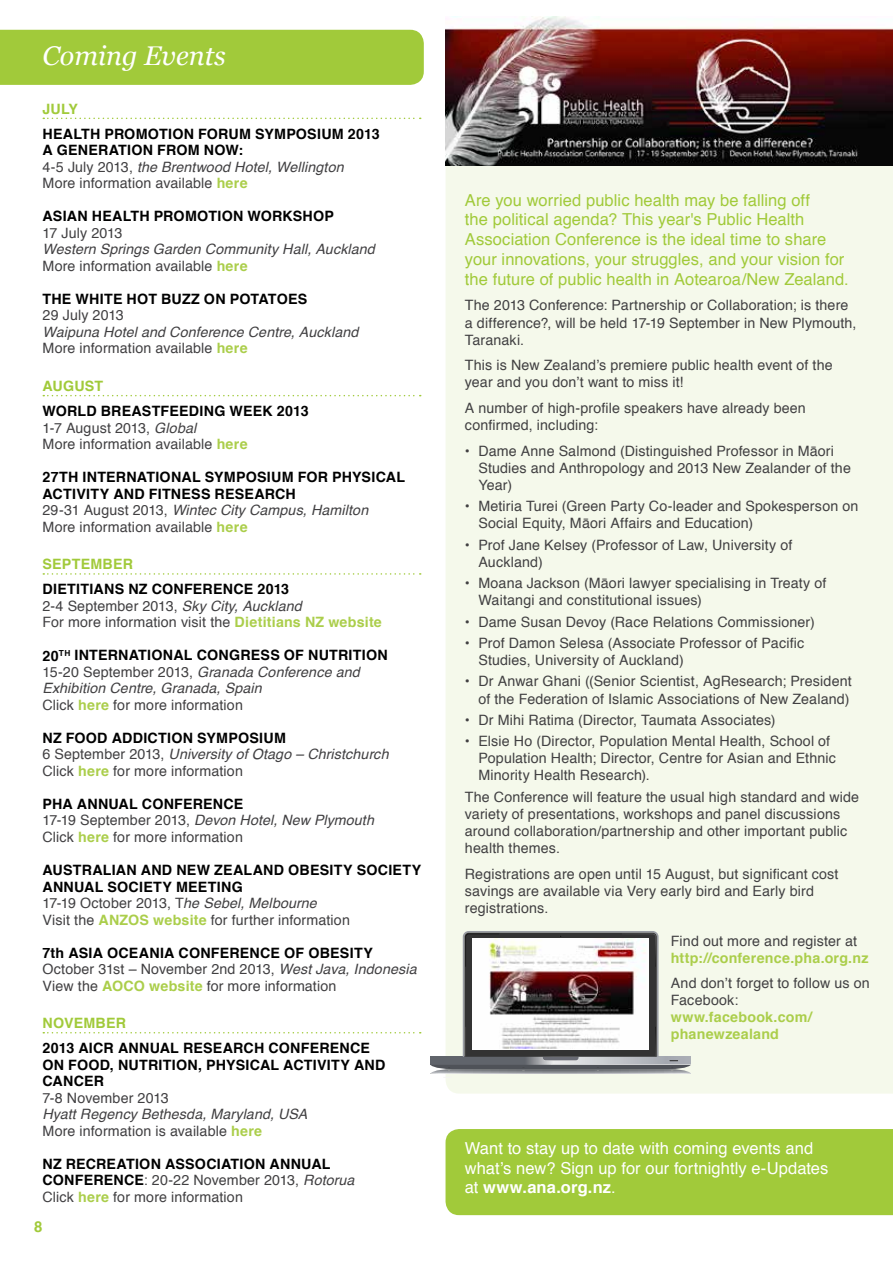
<style>
.page{position:relative;width:893px;height:1263px;background:#fff}
.page>*{position:absolute;margin:0;border:0;box-sizing:border-box;transform-origin:0 0}
.t1{font:italic 27px "Georgia";color:#fff}
.t2{font:16.5px/19.8px "Helvetica";letter-spacing:.005em;color:#a1ca3a}
.t3{font:16.5px/19.8px "Helvetica";letter-spacing:.005em;color:#fff}
.t4{font:700 15px "Helvetica";color:#a1ca3a}
.t5{font:14.25px/17.1px "Helvetica";letter-spacing:.01em;color:#414042}
.t6{font:700 14.25px/16.5px "Helvetica";letter-spacing:.015em;color:#000}
.t7{font:italic 14.25px/16.5px "Helvetica";letter-spacing:.01em;color:#414042}
.t8{font:700 14.25px/17.1px "Helvetica";letter-spacing:.015em;color:#abce4b}
.t9{font:700 14.25px "Helvetica";letter-spacing:.015em;color:#a1ca3a}
.s1{font-weight:400;color:#414042}
.s2{font-weight:400;font-style:italic;color:#414042}
.s3{color:#abce4b}
.s4{font-style:normal}
.s5{font-weight:700;font-style:normal;color:#abce4b}
.s6{font-weight:700;color:#000}
.s7{font-style:italic}
.s8{font-weight:700;color:#abce4b}
.s9{font-weight:700;font-style:normal;color:#000}
.s10{font-weight:700}
</style>
<div class="page">
<div style="left:446px;top:166px;width:447px;height:928px;background:#f5f9eb"></div>
<div style="left:0;top:30px;width:424px;height:55px;background:#a1ca3a"></div>
<svg style="left:43px;top:118px;width:378px;height:1px"></svg>
<svg style="left:43px;top:395px;width:378px;height:1px"></svg>
<svg style="left:43px;top:573px;width:378px;height:2px"></svg>
<svg style="left:43px;top:1032px;width:378px;height:1px"></svg>
<div style="left:445px;top:1129px;width:448px;height:86px;background:#a1ca3a"></div>
<img style="left:445px;top:16px;width:448px;height:150px">
<img style="left:430px;top:1071px;width:261px;height:3px">
<svg style="left:430px;top:931px;width:261px;height:140px"></svg>
<img style="left:622px;top:934px;width:34px;height:33px">
<img style="left:655px;top:1026px;width:1px;height:31px">
<img style="left:473px;top:939px;width:175px;height:110px">
<h1 class="t1" style="left:43px;top:39px;width:185px">Coming Events</h1>
<p class="t9" style="left:43px;top:97px;width:65px">JULY</p>
<p class="t6" style="left:43px;top:126px;width:339px">HEALTH PROMOTION FORUM SYMPOSIUM 2013<br>A GENERATION FROM NOW:<br><span class="s1">4-5 July 2013,</span> <span class="s2">the Brentwood Hotel, Wellington </span><span class="s1">More information available</span> <span class="s3">here</span></p>
<p class="t6" style="left:43px;top:208px;width:293px">ASIAN HEALTH PROMOTION WORKSHOP</p>
<p class="t5" style="left:43px;top:225px;width:81px">17 July 2013</p>
<p class="t7" style="left:43px;top:241px;width:334px">Western Springs Garden Community Hall, Auckland<br><span class="s4">More information available</span> <span class="s5">here</span></p>
<p class="t6" style="left:43px;top:291px;width:266px">THE WHITE HOT BUZZ ON POTATOES</p>
<p class="t5" style="left:43px;top:307px;width:83px">29 July 2013</p>
<p class="t7" style="left:43px;top:324px;width:317px">Waipuna Hotel and Conference Centre, Auckland<br><span class="s4">More information available</span> <span class="s5">here</span></p>
<p class="t9" style="left:43px;top:375px;width:62px">AUGUST</p>
<p class="t5" style="left:43px;top:403px;width:268px;line-height:16.5px"><span class="s6">WORLD BREASTFEEDING WEEK 2013<br></span>1-7 August 2013, <span class="s7">Global<br></span>More information available <span class="s8">here</span></p>
<p class="t6" style="left:42px;top:469px;width:364px">27TH INTERNATIONAL SYMPOSIUM FOR PHYSICAL ACTIVITY AND FITNESS RESEARCH<br><span class="s1">29-31 August 2013,</span> <span class="s2">Wintec City Campus, Hamilton<br></span><span class="s1">More information available</span> <span class="s3">here</span></p>
<p class="t9" style="left:42px;top:553px;width:92px">SEPTEMBER</p>
<p class="t5" style="left:42px;top:582px;width:341px;line-height:16.5px"><span class="s6">DIETITIANS NZ CONFERENCE 2013<br></span>2-4 September 2013, <span class="s7">Sky City, Auckland<br></span>For more information visit the <span class="s8">Dietitians NZ website</span></p>
<p class="t7" style="left:42px;top:647px;width:347px"><span class="s9">20</span><sup>TH</sup> <span class="s9">INTERNATIONAL CONGRESS OF NUTRITION </span><span class="s4">15-20 September 2013,</span> Granada Conference and Exhibition Centre, Granada, Spain<br><span class="s4">Click</span> <span class="s5">here</span> <span class="s4">for more information</span></p>
<p class="t5" style="left:43px;top:730px;width:348px;line-height:16.5px"><span class="s6">NZ FOOD ADDICTION SYMPOSIUM<br></span>6 September 2013, <span class="s7">University of Otago – Christchurch<br></span>Click <span class="s8">here</span> for more information</p>
<p class="t5" style="left:43px;top:796px;width:333px;line-height:16.5px"><span class="s6">PHA ANNUAL CONFERENCE<br></span>17-19 September 2013, <span class="s7">Devon Hotel, New Plymouth<br></span>Click <span class="s8">here</span> for more information</p>
<p class="t6" style="left:43px;top:862px;width:380px">AUSTRALIAN AND NEW ZEALAND OBESITY SOCIETY ANNUAL SOCIETY MEETING<br><span class="s1">17-19 October 2013, T</span><span class="s2">he Sebel, Melbourne<br></span><span class="s1">Visit the</span> <span class="s3">ANZOS website</span> <span class="s1">for further information</span></p>
<p class="t5" style="left:43px;top:945px;width:376px;line-height:16.5px"><span class="s6">7th ASIA OCEANIA CONFERENCE OF OBESITY<br></span>October 31st – November 2nd 2013, <span class="s7">West Java, Indonesia<br></span>View the <span class="s8">AOCO website</span> for more information</p>
<p class="t9" style="left:43px;top:1012px;width:85px">NOVEMBER</p>
<p class="t6" style="left:43px;top:1040px;width:344px">2013 AICR ANNUAL RESEARCH CONFERENCE<br>ON FOOD, NUTRITION, PHYSICAL ACTIVITY AND<br>CANCER</p>
<p class="t5" style="left:43px;top:1090px;width:128px">7-8 November 2013</p>
<p class="t7" style="left:43px;top:1106px;width:266px">Hyatt Regency Bethesda, Maryland, USA<br><span class="s4">More information is available</span> <span class="s5">here</span></p>
<p class="t5" style="left:43px;top:1156px;width:313px;line-height:16.5px"><span class="s6">NZ RECREATION ASSOCIATION ANNUAL<br>CONFERENCE</span>: 20-22 November 2013, <span class="s7">Rotorua<br></span>Click <span class="s8">here</span> for more information</p>
<p class="t4" style="left:34px;top:1215px;width:10px">8</p>
<p class="t2" style="left:465px;top:190px;width:385px">Are you worried public health may be falling off<br>the political agenda? This year's Public Health Association Conference is the ideal time to share your innovations, your struggles, and your vision for the future of public health in Aotearoa/New Zealand.</p>
<p class="t5" style="left:465px;top:297px;width:393px">The 2013 Conference: Partnership or Collaboration; is there a difference?, will be held 17-19 September in New Plymouth,<br>Taranaki.</p>
<p class="t5" style="left:465px;top:357px;width:369px">This is New Zealand’s premiere public health event of the year and you don’t want to miss it!</p>
<p class="t5" style="left:465px;top:400px;width:342px">A number of high-profile speakers have already been confirmed, including:</p>
<p class="t5" style="left:478px;top:443px;width:374px;text-indent:-13px">• Dame Anne Salmond (Distinguished Professor in Māori<br>Studies and Anthropology and 2013 New Zealander of the<br>Year)</p>
<p class="t5" style="left:478px;top:498px;width:382px;text-indent:-13px">• Metiria Turei (Green Party Co-leader and Spokesperson on<br>Social Equity, Māori Affairs and Education)</p>
<p class="t5" style="left:478px;top:537px;width:315px;text-indent:-13px">• Prof Jane Kelsey (Professor of Law, University of<br>Auckland)</p>
<p class="t5" style="left:478px;top:575px;width:349px;text-indent:-13px">• Moana Jackson (Māori lawyer specialising in Treaty of<br>Waitangi and constitutional issues)</p>
<p class="t5" style="left:465px;top:613px;width:351px">• Dame Susan Devoy (Race Relations Commissioner)</p>
<p class="t5" style="left:478px;top:635px;width:327px;text-indent:-13px">• Prof Damon Selesa (Associate Professor of Pacific<br>Studies, University of Auckland)</p>
<p class="t5" style="left:465px;top:673px;width:388px;text-align:right">• Dr Anwar Ghani ((Senior Scientist, AgResearch; President of the Federation of Islamic Associations of New Zealand)</p>
<p class="t5" style="left:465px;top:712px;width:312px">• Dr Mihi Ratima (Director, Taumata Associates)</p>
<p class="t5" style="left:478px;top:733px;width:359px;text-indent:-13px">• Elsie Ho (Director, Population Mental Health, School of<br>Population Health; Director, Centre for Asian and Ethnic<br>Minority Health Research).</p>
<p class="t5" style="left:465px;top:789px;width:396px">The Conference will feature the usual high standard and wide variety of presentations, workshops and panel discussions around collaboration/partnership and other important public health themes.</p>
<p class="t5" style="left:465px;top:865px;width:375px">Registrations are open until 15 August, but significant cost savings are available via Very early bird and Early bird registrations.</p>
<p class="t5" style="left:671px;top:932px;width:188px">Find out more and register at</p>
<p class="t8" style="left:671px;top:949px;width:199px">http://conference.pha.org.nz</p>
<p class="t5" style="left:671px;top:975px;width:201px">And don’t forget to follow us on<br>Facebook:</p>
<p class="t8" style="left:671px;top:1008px;width:143px">www.facebook.com/ phanewzealand</p>
<p class="t3" style="left:465px;top:1138px;width:365px">Want to stay up to date with coming events and what’s new? Sign up for our fortnightly e-Updates at <span class="s10">www.ana.org.nz</span>.</p>
</div>
